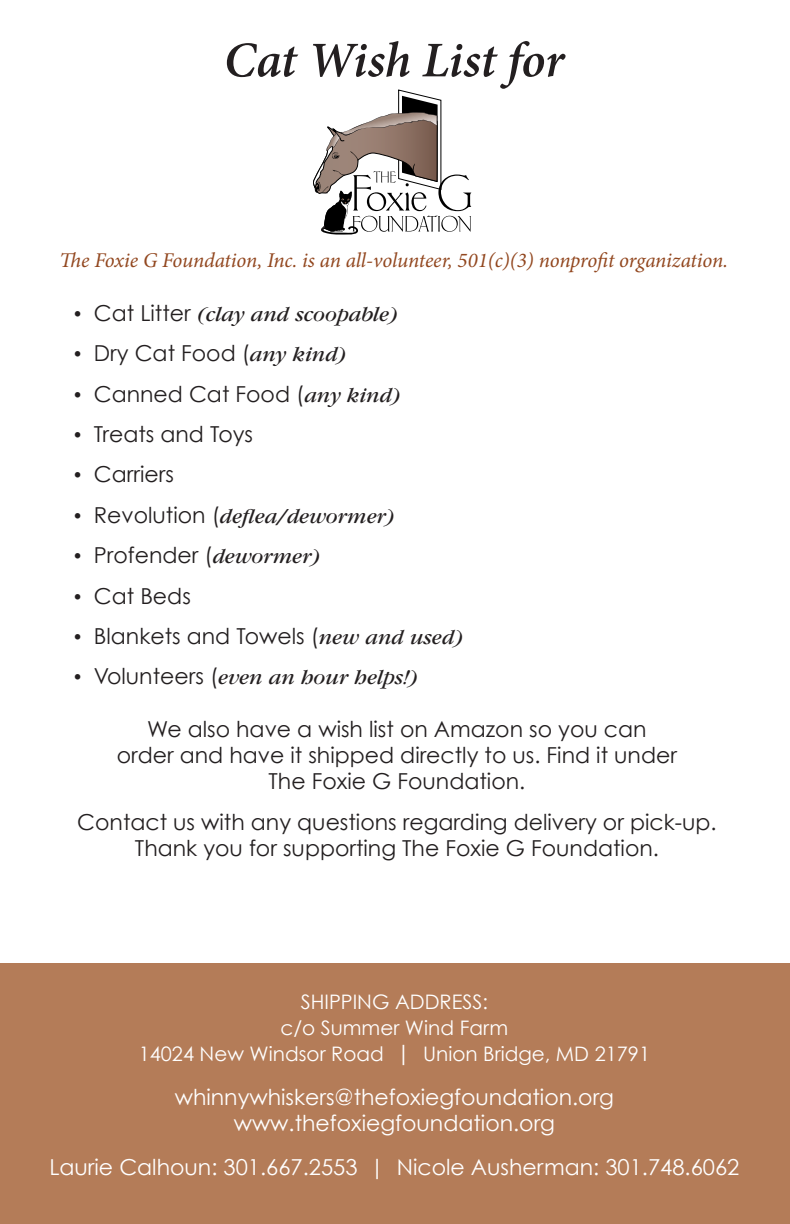
<style>
.page{position:relative;width:790px;height:1224px;background:#fff}
.page>*{position:absolute;margin:0;border:0;box-sizing:border-box;transform-origin:0 0}
.t1{font:italic 600 50px "Minion Pro";letter-spacing:-.01em;color:#231f20}
.new_descrip{font:22px/26px "Century Gothic";color:#231f20;text-align:center}
.t2{font:22px/26px "Century Gothic";color:#fff;text-align:center}
.new_descrip-2{font:italic 22px "Garamond";color:#231f20}
.t3{font:italic 21px "Minion Pro";letter-spacing:-.01em;color:#92471f}
.t4{font:20px/26px "Century Gothic";color:#fff;text-align:center}
.s1{font-style:normal}
.s2{font-family:"Century Gothic";font-style:normal}
.s3{font-family:"Garamond"}
.s4{font-family:"Garamond";font-style:italic}
.s5{font-size:22px}
</style>
<div class="page">
<div style="left:0;top:963px;width:790px;height:261px;background:#b47c58"></div>
<svg style="left:313px;top:89px;width:158px;height:146px"></svg>
<p class="t1" style="left:224px;top:25px;width:342px">Cat Wish List for</p>
<p class="t3" style="left:60px;top:246px;width:670px">The Foxie G Foundation, Inc. is an all-volunteer, 501(c)(3) nonprofit organization.</p>
<p class="new_descrip-2" style="left:74px;top:303px;width:326px"><span class="s1">•</span> <span class="s2">Cat Litter</span> (clay and scoopable)</p>
<p class="new_descrip" style="left:74px;top:340px;width:274px"><span class="s3">•</span> Dry Cat Food (<span class="s4">any kind)</span></p>
<p class="new_descrip" style="left:74px;top:380px;width:329px"><span class="s3">•</span> Canned Cat Food (<span class="s4">any kind)</span></p>
<p class="new_descrip" style="left:74px;top:421px;width:181px"><span class="s3">•</span> Treats and Toys</p>
<p class="new_descrip" style="left:74px;top:461px;width:102px"><span class="s3">•</span> Carriers</p>
<p class="new_descrip-2" style="left:74px;top:505px;width:323px"><span class="s1">•</span> <span class="s2">Revolution (</span>deflea/dewormer)</p>
<p class="new_descrip" style="left:74px;top:542px;width:248px"><span class="s3">•</span> Profender (<span class="s4">dewormer)</span></p>
<p class="new_descrip" style="left:74px;top:582px;width:118px"><span class="s3">•</span> Cat Beds</p>
<p class="new_descrip" style="left:74px;top:623px;width:391px"><span class="s3">•</span> Blankets and Towels (<span class="s4">new and used)</span></p>
<p class="new_descrip-2" style="left:74px;top:666px;width:346px"><span class="s1">•</span> <span class="s2">Volunteers (</span>even an hour helps!)</p>
<p class="new_descrip" style="left:117px;top:716px;width:562px">We also have a wish list on Amazon so you can order and have it shipped directly to us. Find it under<br>The Foxie G Foundation.</p>
<p class="new_descrip" style="left:77px;top:809px;width:641px">Contact us with any questions regarding delivery or pick-up.<br>Thank you for supporting The Foxie G Foundation.</p>
<p class="t4" style="left:139px;top:988px;width:513px">SHIPPING ADDRESS:<br>c/o Summer Wind Farm<br>14024 New Windsor Road <span class="s5">|</span> Union Bridge, MD 21791</p>
<p class="t2" style="left:175px;top:1083px;width:441px">whinnywhiskers@thefoxiegfoundation.org www.thefoxiegfoundation.org</p>
<p class="t2" style="left:49px;top:1153px;width:691px">Laurie Calhoun: 301.667.2553 | Nicole Ausherman: 301.748.6062</p>
</div>
